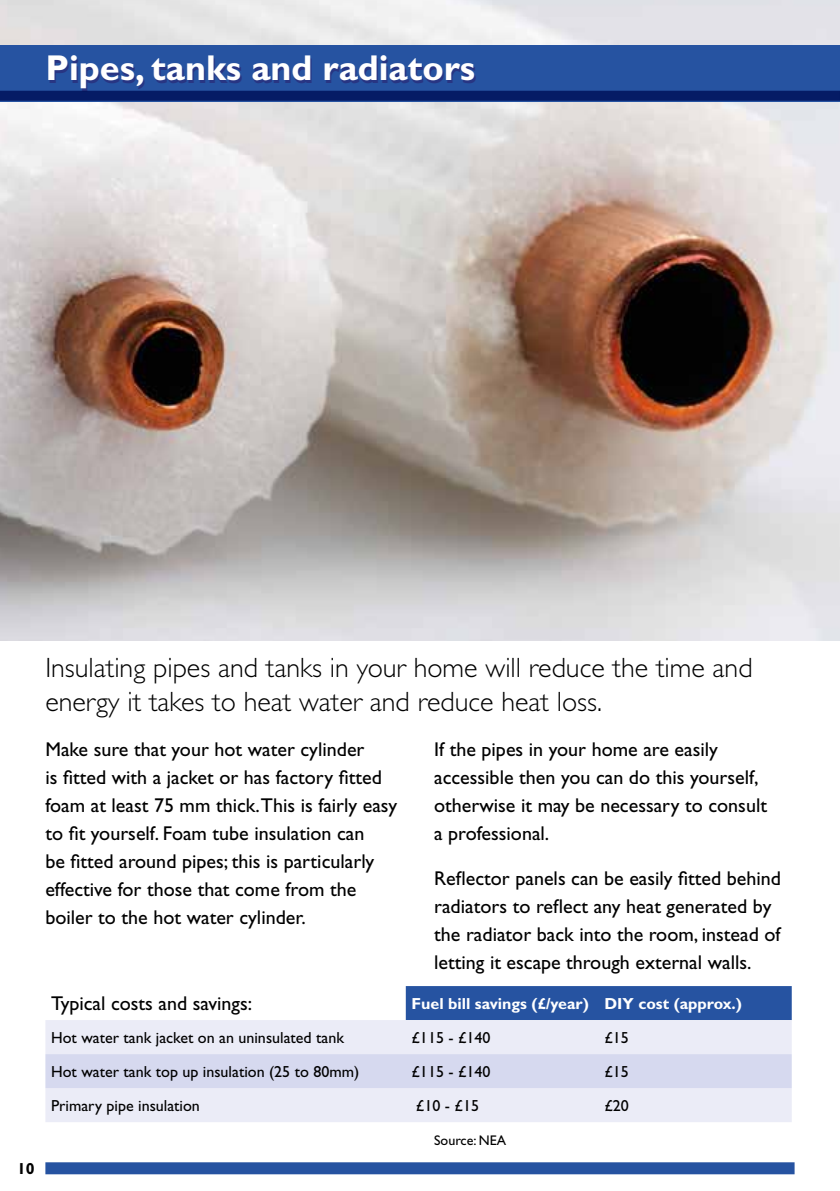
<style>
.page{position:relative;width:840px;height:1191px;background:#fff}
.page>*{position:absolute;margin:0;border:0;box-sizing:border-box;transform-origin:0 0}
.t1{font:700 36px "Gill Sans Std";color:#fff}
.t2{font:300 28px/34px "Gill Sans Std";color:#000}
.t3{font:20px/28px "Gill Sans Std";color:#000}
.t4{font:16px "Gill Sans Std";color:#000}
.t5{font:700 16px "Gill Sans Std";color:#fff}
.t6{font:700 16px "Gill Sans Std";color:#000}
.t7{font:14px "Gill Sans Std";color:#000}
</style>
<div class="page">
<div style="left:45px;top:1162px;width:749px;height:12px;background:#2653a1"></div>
<img style="left:0;top:0;width:839px;height:641px">
<div style="left:0;top:45px;width:839px;height:57px;background:#2653a1"></div>
<hr style="left:839px;top:45px;width:1px;height:57px;background:#2653a1">
<div style="left:405px;top:986px;width:386px;height:34px;background:#2653a1"></div>
<div style="left:45px;top:1020px;width:746px;height:102px;background:#ebecf7"></div>
<div style="left:45px;top:1054px;width:746px;height:34px;background:#d6d9ef"></div>
<div style="left:0;top:91px;width:839px;height:10px;background:#051b65"></div>
<h1 class="t1" style="left:45px;top:47px;width:431px">Pipes, tanks and radiators</h1>
<p class="t6" style="left:17px;top:1158px;width:19px">10</p>
<h2 class="t2" style="left:45px;top:651px;width:708px">Insulating pipes and tanks in your home will reduce the time and energy it takes to heat water and reduce heat loss.</h2>
<p class="t3" style="left:45px;top:735px;width:353px">Make sure that your hot water cylinder<br>is fitted with a jacket or has factory fitted foam at least 75 mm thick.This is fairly easy to fit yourself. Foam tube insulation can<br>be fitted around pipes; this is particularly effective for those that come from the boiler to the hot water cylinder.</p>
<p class="t3" style="left:434px;top:735px;width:334px">If the pipes in your home are easily accessible then you can do this yourself, otherwise it may be necessary to consult a professional.</p>
<p class="t3" style="left:434px;top:864px;width:348px">Reflector panels can be easily fitted behind radiators to reflect any heat generated by the radiator back into the room, instead of letting it escape through external walls.</p>
<p class="t3" style="left:51px;top:989px;width:202px">Typical costs and savings:</p>
<p class="t5" style="left:411px;top:993px;width:332px">Fuel bill savings (£/year) DIY cost (approx.)</p>
<p class="t4" style="left:51px;top:1028px;width:294px">Hot water tank jacket on an uninsulated tank</p>
<p class="t4" style="left:411px;top:1028px;width:81px">£115 - £140</p>
<p class="t4" style="left:604px;top:1028px;width:26px">£15</p>
<p class="t4" style="left:51px;top:1062px;width:309px">Hot water tank top up insulation (25 to 80mm)</p>
<p class="t4" style="left:411px;top:1062px;width:81px">£115 - £140</p>
<p class="t4" style="left:604px;top:1062px;width:26px">£15</p>
<p class="t4" style="left:51px;top:1096px;width:150px">Primary pipe insulation</p>
<p class="t4" style="left:415px;top:1096px;width:65px">£10 - £15</p>
<p class="t4" style="left:604px;top:1096px;width:26px">£20</p>
<p class="t7" style="left:434px;top:1132px;width:74px">Source: NEA</p>
</div>
